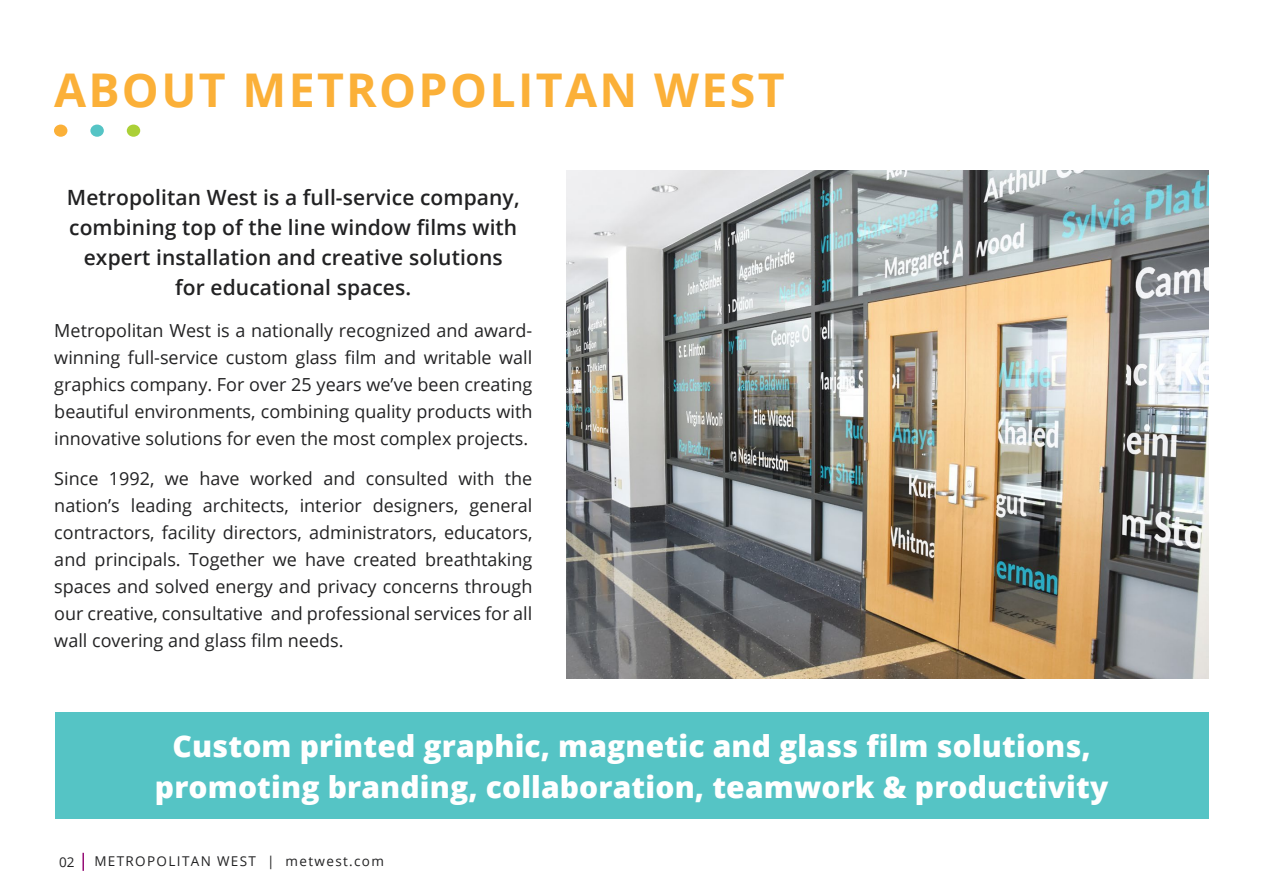
<style>
.page{position:relative;width:1263px;height:893px;background:#fff}
.page>*{position:absolute;margin:0;border:0;box-sizing:border-box;transform-origin:0 0}
.t1{font:700 46.5px "Open Sans";letter-spacing:.05em;color:#fbb038}
.t2{font:800 30px/40.5px "Open Sans";letter-spacing:.005em;color:#fff;text-align:center}
.t3{font:600 21px/30px "Open Sans";letter-spacing:.005em;color:#222223;text-align:center}
.t4{font:18px/27px "Open Sans";color:#222223;text-align:justify}
.t5{font:13.5px "Open Sans";letter-spacing:.1em;color:#222223}
</style>
<div class="page">
<div style="left:90px;top:125px;width:14px;height:12px;background:#55c4c5;border-radius:50%"></div>
<div style="left:127px;top:125px;width:13px;height:12px;background:#abd037;border-radius:50%"></div>
<div style="left:54px;top:125px;width:13px;height:12px;background:#fbb038;border-radius:50%"></div>
<div style="left:55px;top:712px;width:1153px;height:107px;background:#55c4c5"></div>
<img style="left:566px;top:171px;width:642px;height:507px">
<svg style="left:82px;top:853px;width:2px;height:18px"></svg>
<h1 class="t1" style="left:54px;top:58px;width:732px">ABOUT METROPOLITAN WEST</h1>
<p class="t3" style="left:67px;top:182px;width:454px">Metropolitan West is a full-service company, combining top of the line window films with expert installation and creative solutions for educational spaces.</p>
<p class="t4" style="left:54px;top:317px;width:480px">Metropolitan West is a nationally recognized and award&shy;winning full-service custom glass film and writable wall graphics company. For over 25 years we’ve been creating beautiful environments, combining quality products with innovative solutions for even the most complex projects.</p>
<p class="t4" style="left:54px;top:464px;width:480px">Since 1992, we have worked and consulted with the nation’s leading architects, interior designers, general contractors, facility directors, administrators, educators, and principals. Together we have created breathtaking spaces and solved energy and privacy concerns through our creative, consultative and professional services for all wall covering and glass film needs.</p>
<h2 class="t2" style="left:155px;top:724px;width:955px">Custom printed graphic, magnetic and glass film solutions, promoting branding, collaboration, teamwork &amp; productivity</h2>
<p class="t5" style="left:59px;top:853px;width:17px">02</p>
<p class="t5" style="left:94px;top:852px;width:291px">METROPOLITAN WEST | metwest.com</p>
</div>
